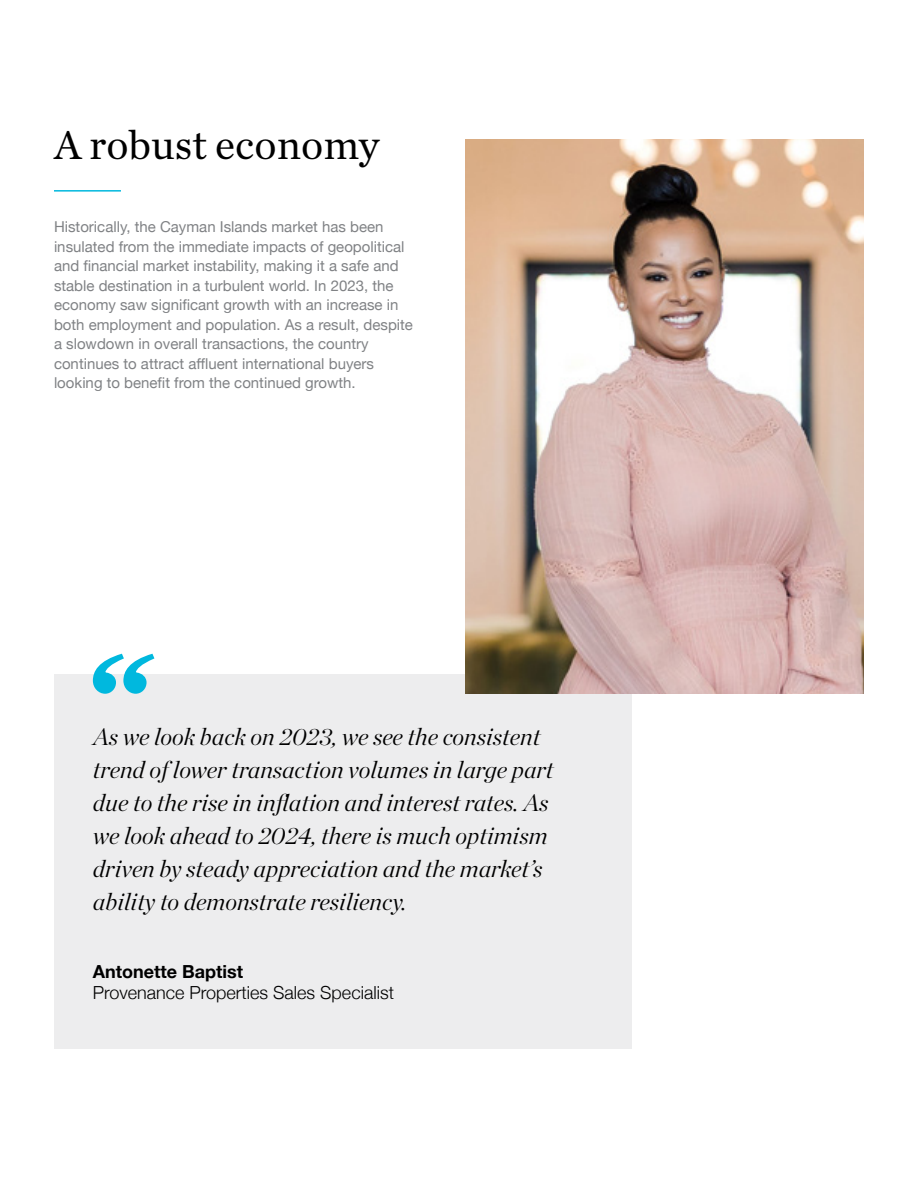
<style>
.page{position:relative;width:918px;height:1188px;background:#fff}
.page>*{position:absolute;margin:0;border:0;box-sizing:border-box;transform-origin:0 0}
.t1{font:42px "Chronicle Text G1";color:#000}
.t2{font:italic 300 24px/33px "Chronicle Display";color:#000}
.t3{font:300 18px "Helvetica Neue";color:#000}
.t4{font:700 18px "Helvetica Neue";color:#000}
.t5{font:15px/19.5px "Helvetica Neue";color:#808285}
</style>
<div class="page">
<div style="left:54px;top:674px;width:578px;height:375px;background:#ededee"></div>
<img style="left:465px;top:139px;width:399px;height:555px">
<svg style="left:93px;top:654px;width:61px;height:40px"></svg>
<hr style="left:54px;top:190px;width:67px;height:2px;background:#00b8de">
<h1 class="t1" style="left:54px;top:113px;width:327px">A robust economy</h1>
<p class="t5" style="left:54px;top:218px;width:361px">Historically, the Cayman Islands market has been insulated from the immediate impacts of geopolitical and financial market instability, making it a safe and stable destination in a turbulent world. In 2023, the economy saw significant growth with an increase in both employment and population. As a result, despite a slowdown in overall transactions, the country continues to attract affluent international buyers looking to benefit from the continued growth.</p>
<p class="t2" style="left:93px;top:718px;width:462px">As we look back on 2023, we see the consistent trend of lower transaction volumes in large part due to the rise in inflation and interest rates. As we look ahead to 2024, there is much optimism driven by steady appreciation and the market’s ability to demonstrate resiliency.</p>
<p class="t4" style="left:93px;top:957px;width:152px">Antonette Baptist</p>
<p class="t3" style="left:93px;top:978px;width:303px">Provenance Properties Sales Specialist</p>
</div>
